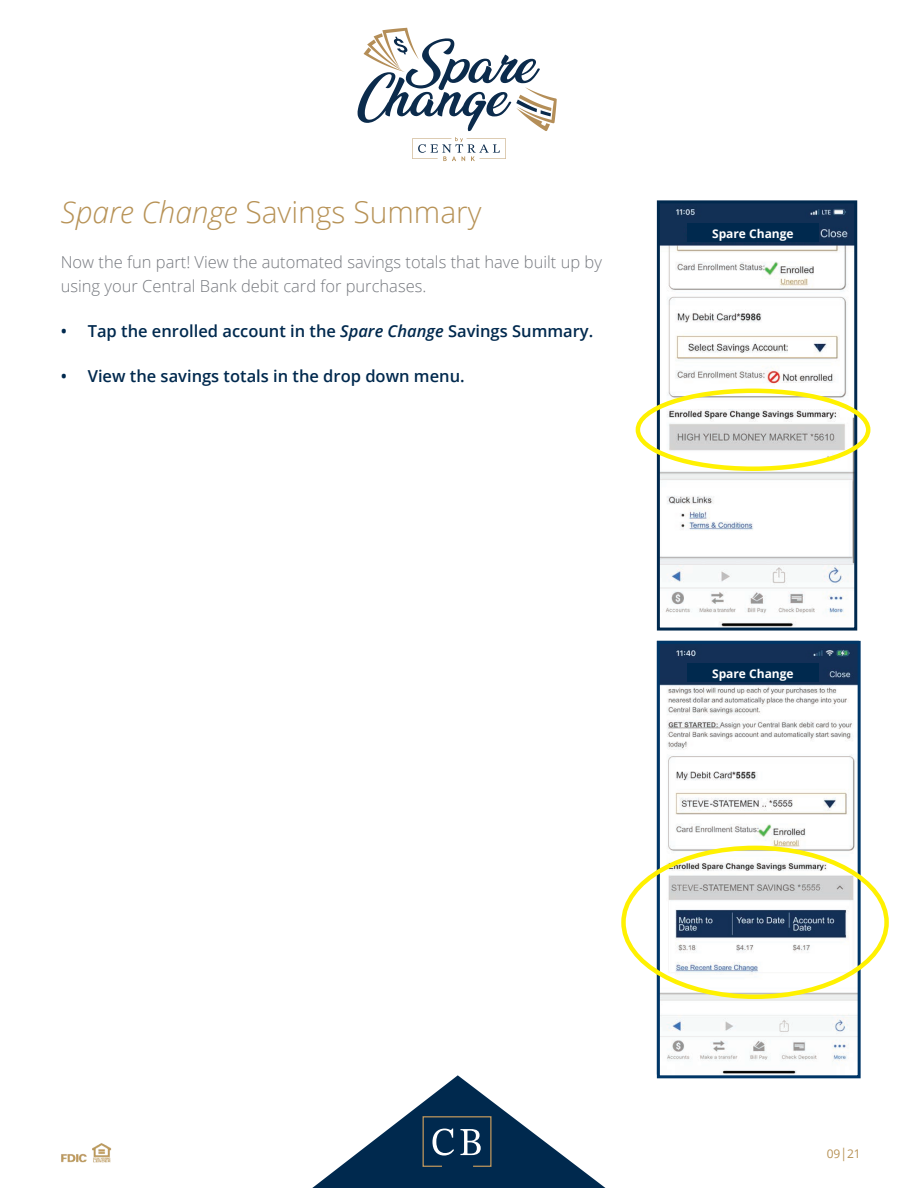
<style>
.page{position:relative;width:918px;height:1188px;background:#fff}
.page>*{position:absolute;margin:0;border:0;box-sizing:border-box;transform-origin:0 0}
.t1{font:300 30px "Open Sans";color:#b79256}
.t2{font:300 16.5px/24px "Open Sans";color:#75787e}
.t3{font:600 16.5px "Open Sans";color:#00294e}
.t4{font:700 12px "Open Sans";color:#fff}
.t5{font:12px "Open Sans";color:#b79256}
.s1{font-style:italic}
.s2{font-size:13.5px}
</style>
<div class="page">
<svg style="left:312px;top:1075px;width:294px;height:113px"></svg>
<svg style="left:357px;top:28px;width:200px;height:133px"></svg>
<img style="left:61px;top:1143px;width:51px;height:20px">
<img style="left:661px;top:204px;width:192px;height:423px">
<div style="left:657px;top:200px;width:200px;height:431px;border:3px solid #00294e"></div>
<div style="left:687px;top:224px;width:132px;height:18px;background:#00294e"></div>
<div style="left:636px;top:389px;width:234px;height:82px;border:4px solid #fff101;border-radius:50%"></div>
<img style="left:661px;top:645px;width:196px;height:429px">
<div style="left:657px;top:641px;width:204px;height:437px;border:3px solid #003667"></div>
<div style="left:621px;top:846px;width:268px;height:153px;border:4px solid #fff101;border-radius:50%"></div>
<div style="left:687px;top:663px;width:132px;height:19px;background:#00294e"></div>
<h1 class="t1" style="left:61px;top:192px;width:422px"><span class="s1">Spare Change</span> Savings Summary</h1>
<p class="t2" style="left:61px;top:250px;width:543px">Now the fun part! View the automated savings totals that have built up by using your Central Bank debit card for purchases.</p>
<p class="t3" style="left:61px;top:320px;width:534px">• Tap the enrolled account in the <span class="s1">Spare Change</span> Savings Summary.</p>
<p class="t3" style="left:61px;top:365px;width:406px">• View the savings totals in the drop down menu.</p>
<p class="t4" style="left:712px;top:226px;width:83px">Spare Change</p>
<p class="t4" style="left:712px;top:665px;width:83px">Spare Change</p>
<p class="t5" style="left:827px;top:1145px;width:36px">09<span class="s2">|</span>21</p>
</div>
